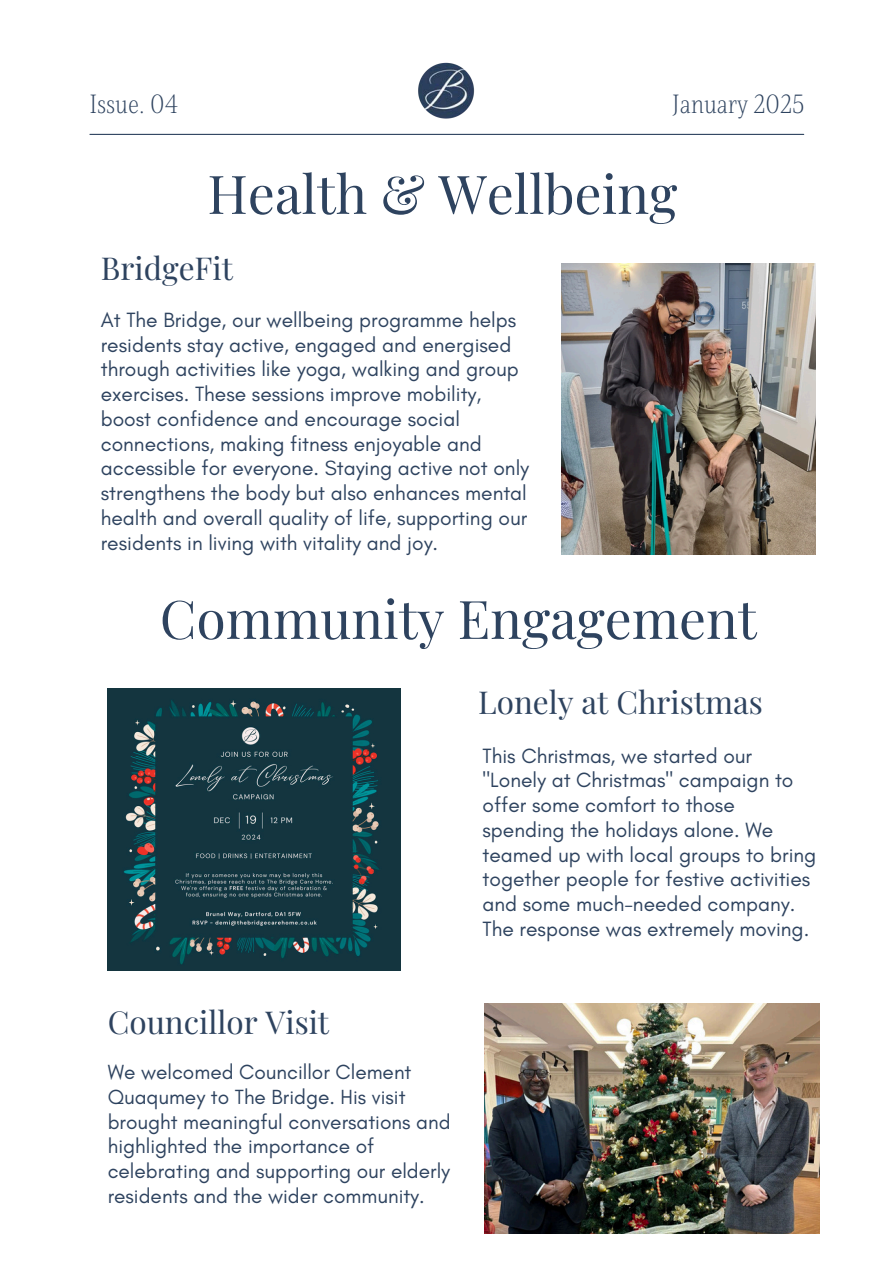
<style>
.page{position:relative;width:894px;height:1264px;background:#fff}
.page>*{position:absolute;margin:0;border:0;box-sizing:border-box;transform-origin:0 0}
.t1{font:53.4px "Playfair Display";color:#2e435f}
.t2{font:53.25px "Playfair Display";color:#2e435f}
.t3{font:31.5px "Playfair Display";color:#2e435f}
.t4{font:300 27px "Singel";color:#2e435f}
.t5{font:21px/24.8px "Glacial Indifference";color:#2e435f}
.t6{font:20.85px/24.8px "Glacial Indifference";color:#2e435f}
</style>
<div class="page">
<hr style="left:90px;top:134px;width:713px;height:1px;background:#2e435f">
<img style="left:418px;top:62px;width:57px;height:57px">
<img style="left:108px;top:688px;width:292px;height:282px">
<img style="left:561px;top:263px;width:254px;height:292px">
<img style="left:484px;top:1003px;width:334px;height:230px">
<p class="t4" style="left:89px;top:87px;width:91px">Issue. 04</p>
<h3 class="t4" style="left:671px;top:87px;width:134px">January 2025</h3>
<h2 class="t1" style="left:207px;top:156px;width:471px">Health &amp; Wellbeing</h2>
<p class="t3" style="left:101px;top:246px;width:134px">BridgeFit</p>
<p class="t5" style="left:101px;top:307px;width:430px">At The Bridge, our wellbeing programme helps residents stay active, engaged and energised through activities like yoga, walking and group exercises. These sessions improve mobility, boost confidence and encourage social connections, making fitness enjoyable and accessible for everyone. Staying active not only strengthens the body but also enhances mental health and overall quality of life, supporting our residents in living with vitality and joy.</p>
<p class="t2" style="left:160px;top:581px;width:598px">Community Engagement</p>
<h3 class="t3" style="left:478px;top:680px;width:286px">Lonely at Christmas</h3>
<h1 class="t3" style="left:108px;top:1000px;width:223px">Councillor Visit</h1>
<p class="t6" style="left:108px;top:1059px;width:344px">We welcomed Councillor Clement Quaqumey to The Bridge. His visit brought meaningful conversations and highlighted the importance of celebrating and supporting our elderly residents and the wider community.</p>
<h1 class="t5" style="left:482px;top:742px;width:335px">This Christmas, we started our "Lonely at Christmas" campaign to offer some comfort to those spending the holidays alone. We teamed up with local groups to bring together people for festive activities and some much-needed company.<br>The response was extremely moving.</h1>
</div>
